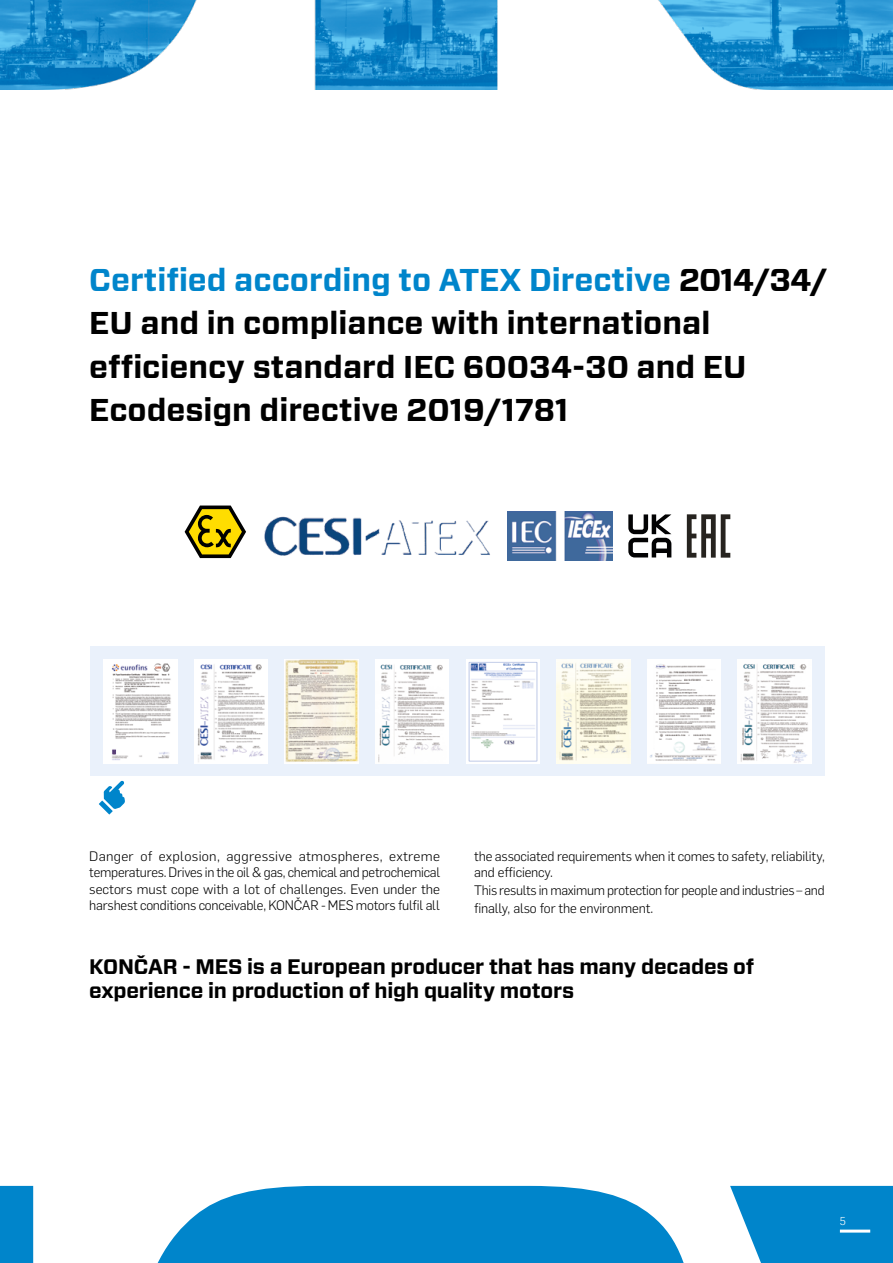
<style>
.page{position:relative;width:893px;height:1263px;background:#fff}
.page>*{position:absolute;margin:0;border:0;box-sizing:border-box;transform-origin:0 0}
.t1{font:700 31.5px/43.5px "Forza";color:#000}
.t2{font:700 21px/24px "Forza";letter-spacing:-.01em;color:#000}
.t3{font:300 13.5px/16.5px "Flama";letter-spacing:-.015em;color:#000;text-align:justify;scale:1.04 1}
.t4{font:300 13.5px/16.5px "Flama";letter-spacing:-.015em;color:#000}
.t5{font:300 11.25px "Flama";color:#fff}
.s1{color:#0085cb}
</style>
<div class="page">
<div style="left:0;top:1186px;width:33px;height:77px;background:#0085cb"></div>
<svg style="left:730px;top:1186px;width:163px;height:77px"></svg>
<svg style="left:157px;top:1186px;width:527px;height:77px"></svg>
<hr style="left:840px;top:1229px;width:30px;height:3px;background:#fff">
<img style="left:0;top:0;width:893px;height:89px">
<div style="left:90px;top:647px;width:734px;height:129px;background:#eaf1fb"></div>
<svg style="left:99px;top:801px;width:14px;height:13px"></svg>
<svg style="left:104px;top:781px;width:21px;height:28px"></svg>
<svg style="left:185px;top:505px;width:61px;height:53px"></svg>
<img style="left:507px;top:512px;width:106px;height:48px">
<img style="left:264px;top:516px;width:226px;height:40px">
<svg style="left:628px;top:514px;width:43px;height:43px"></svg>
<svg style="left:687px;top:514px;width:43px;height:44px"></svg>
<img style="left:104px;top:659px;width:73px;height:104px">
<img style="left:557px;top:659px;width:73px;height:104px">
<img style="left:738px;top:659px;width:73px;height:104px">
<img style="left:647px;top:659px;width:74px;height:104px">
<img style="left:285px;top:659px;width:73px;height:104px">
<img style="left:466px;top:659px;width:73px;height:104px">
<img style="left:375px;top:659px;width:74px;height:104px">
<img style="left:194px;top:659px;width:74px;height:104px">
<h1 class="t1" style="left:89px;top:258px;width:740px"><span class="s1">Certified according to ATEX Directive</span> 2014/34/ EU and in compliance with international efficiency standard IEC 60034-30 and EU Ecodesign directive 2019/1781</h1>
<p class="t3" style="left:89px;top:847px;width:339px">Danger of explosion, aggressive atmospheres, extreme temperatures. Drives in the oil &amp; gas, chemical and petrochemical sectors must cope with a lot of challenges. Even under the harshest conditions conceivable, KONČAR - MES motors fulfil all</p>
<p class="t4" style="left:474px;top:847px;width:352px">the associated requirements when it comes to safety, reliability, and efficiency.</p>
<p class="t4" style="left:474px;top:881px;width:352px;line-height:17.7px">This results in maximum protection for people and industries – and finally, also for the environment.</p>
<h2 class="t2" style="left:89px;top:954px;width:666px">KONČAR - MES is a European producer that has many decades of experience in production of high quality motors</h2>
<p class="t5" style="left:840px;top:1213px;width:8px">5</p>
</div>
